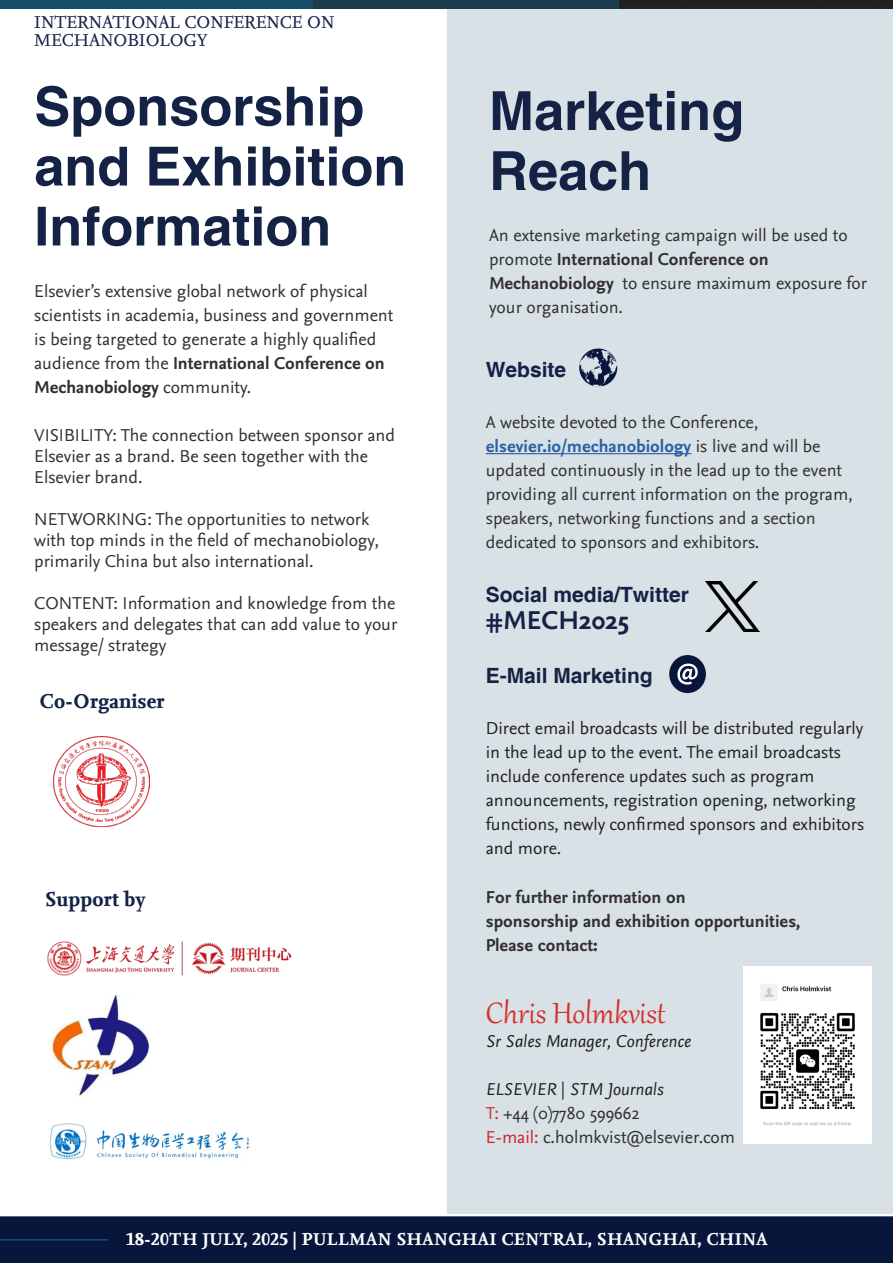
<style>
.page{position:relative;width:893px;height:1263px;background:#fff}
.page>*{position:absolute;margin:0;border:0;box-sizing:border-box;transform-origin:0 0}
.t1{font:700 54px/60px "Helvetica";color:#142246}
.t2{font:36px "Gabriola";color:#d3312e}
.t3{font:700 27px "Nexus Sans Pro";color:#142246}
.t4{font:700 21px "Helvetica";color:#142246}
.t5{font:700 21px "Nexus Serif Offc Pro";color:#142246}
.t6{font:18px/24px "Nexus Sans Pro";color:#312f30}
.t7{font:18px/24px "Nexus Sans Pro";color:#231f20}
.t8{font:700 18px "Nexus Sans Pro";color:#312f30}
.t9{font:700 18px "Nexus Serif Offc Pro";color:#fff}
.t10{font:italic 18px "Nexus Sans Pro";color:#231f20}
.t11{font:18px/18px "Nexus Serif Offc Pro";color:#142246}
.s1{font-weight:700}
.s2{font-weight:700;color:#2b62a1}
.s3{color:#d3312e}
.s4{color:#d1232a}
</style>
<div class="page">
<div style="left:0;top:0;width:315px;height:9px;background:#184e6c"></div>
<div style="left:313px;top:0;width:580px;height:9px;background:#231f20"></div>
<div style="left:313px;top:0;width:305px;height:9px;background:#1c3b4d"></div>
<div style="left:0;top:1216px;width:893px;height:47px;background:#08163c"></div>
<hr style="left:0;top:1239px;width:108px;height:1px;background:#184e6c">
<div style="left:447px;top:7px;width:446px;height:1206px;background:#d8e1e6"></div>
<hr style="left:486px;top:453px;width:205px;height:1px;background:#2b62a1">
<svg style="left:579px;top:349px;width:38px;height:38px"></svg>
<div style="left:669px;top:655px;width:37px;height:38px;background:#08163c;border-radius:50%"></div>
<svg style="left:677px;top:663px;width:21px;height:21px"></svg>
<img style="left:706px;top:582px;width:53px;height:49px">
<img style="left:744px;top:966px;width:127px;height:178px">
<img style="left:54px;top:736px;width:95px;height:91px">
<img style="left:50px;top:1123px;width:200px;height:37px">
<img style="left:52px;top:995px;width:98px;height:101px">
<img style="left:48px;top:941px;width:244px;height:35px">
<p class="t11" style="left:34px;top:12px;width:302px">INTERNATIONAL CONFERENCE ON<br>MECHANOBIOLOGY</p>
<p class="t1" style="left:34px;top:79px;width:374px">Sponsorship and Exhibition<br>Information</p>
<p class="t6" style="left:34px;top:278px;width:361px">Elsevier’s extensive global network of physical scientists in academia, business and government is being targeted to generate a highly qualified audience from the <span class="s1">International Conference on Mechanobiology</span> community.</p>
<p class="t6" style="left:34px;top:424px;width:362px;line-height:21px">VISIBILITY: The connection between sponsor and<br>Elsevier as a brand. Be seen together with the<br>Elsevier brand.</p>
<p class="t6" style="left:34px;top:508px;width:346px;line-height:21px">NETWORKING: The opportunities to network with top minds in the field of mechanobiology, primarily China but also international.</p>
<p class="t6" style="left:34px;top:592px;width:365px;line-height:21px;text-align:justify">CONTENT: Information and knowledge from the speakers and delegates that can add value to your message/ strategy</p>
<p class="t5" style="left:39px;top:686px;width:127px">Co-Organiser</p>
<p class="t5" style="left:44px;top:884px;width:103px">Support by</p>
<p class="t1" style="left:489px;top:84px;width:257px">Marketing</p>
<p class="t1" style="left:489px;top:144px;width:164px">Reach</p>
<p class="t6" style="left:489px;top:222px;width:360px">An extensive marketing campaign will be used to</p>
<p class="t6" style="left:489px;top:246px;width:380px">promote <span class="s1">International Conference on<br>Mechanobiology</span> to ensure maximum exposure for your organisation.</p>
<p class="t4" style="left:486px;top:356px;width:82px">Website</p>
<p class="t6" style="left:486px;top:409px;width:274px">A website devoted to the Conference,</p>
<p class="t6" style="left:486px;top:433px;width:368px"><span class="s2">elsevier.io/mechanobiology</span> is live and will be updated continuously in the lead up to the event providing all current information on the program, speakers, networking functions and a section dedicated to sponsors and exhibitors.</p>
<p class="t4" style="left:486px;top:581px;width:205px">Social media/Twitter</p>
<p class="t3" style="left:486px;top:599px;width:144px">#MECH2025</p>
<p class="t4" style="left:486px;top:662px;width:168px">E-Mail Marketing</p>
<p class="t7" style="left:486px;top:715px;width:380px">Direct email broadcasts will be distributed regularly in the lead up to the event. The email broadcasts include conference updates such as program announcements, registration opening, networking functions, newly confirmed sponsors and exhibitors and more.</p>
<p class="t8" style="left:486px;top:883px;width:201px">For further information on</p>
<p class="t8" style="left:486px;top:907px;width:316px">sponsorship and exhibition opportunities,</p>
<p class="t8" style="left:486px;top:931px;width:113px">Please contact:</p>
<p class="t2" style="left:486px;top:989px;width:181px">Chris Holmkvist</p>
<p class="t10" style="left:486px;top:1027px;width:207px">Sr Sales Manager, Conference</p>
<p class="t10" style="left:486px;top:1075px;width:179px">ELSEVIER | STM Journals</p>
<p class="t6" style="left:486px;top:1100px;width:155px"><span class="s3">T:</span> +44 (0)7780 599662</p>
<p class="t6" style="left:486px;top:1124px;width:251px"><span class="s4">E-mail:</span> c.holmkvist@elsevier.com</p>
<p class="t9" style="left:126px;top:1226px;width:643px">18-20TH JULY, 2025 | PULLMAN SHANGHAI CENTRAL, SHANGHAI, CHINA</p>
</div>
